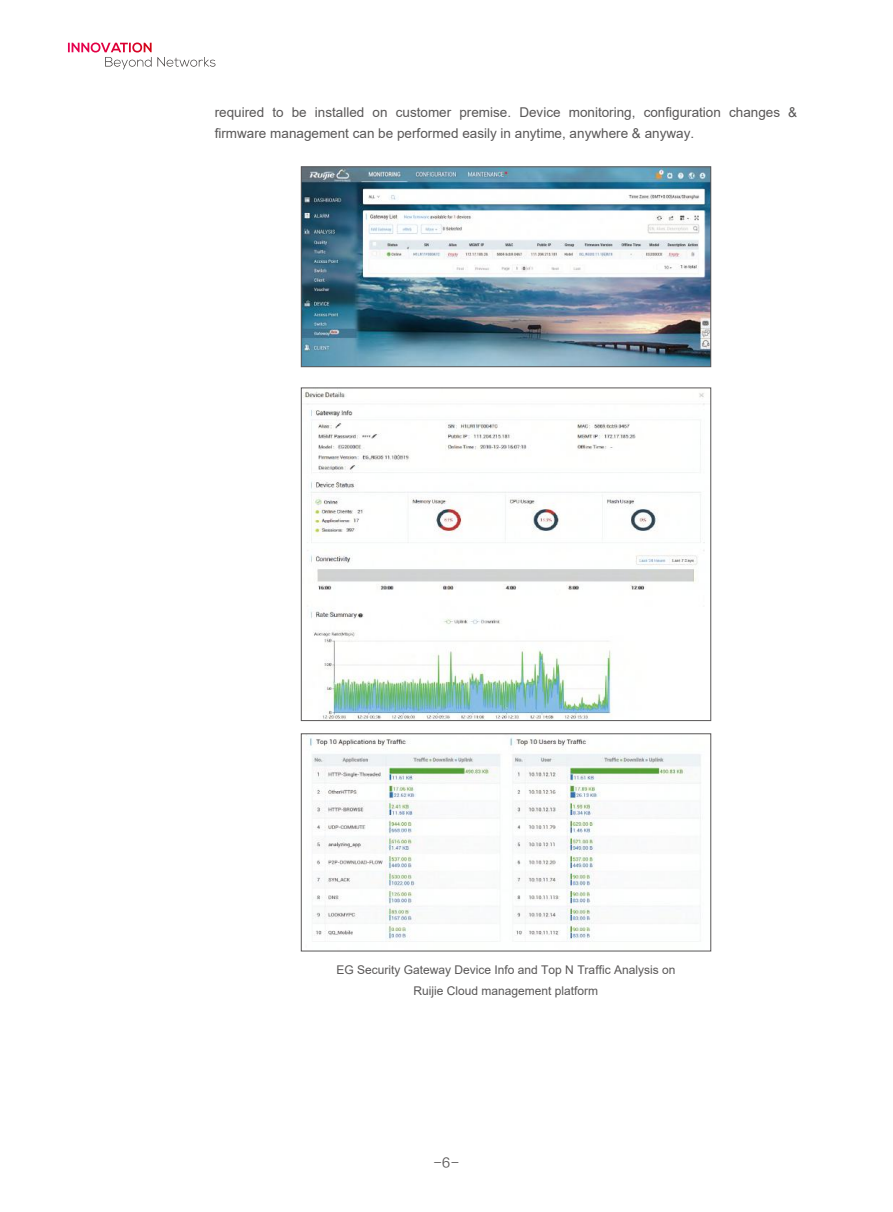
<style>
.page{position:relative;width:893px;height:1212px;background:#fff}
.page>*{position:absolute;margin:0;border:0;box-sizing:border-box;transform-origin:0 0}
.t1{font:13.5px/21px "Arial";color:#595757}
.t2{font:12.75px "FZLTHJW GB1 0";color:#595757}
.t3{font:12px/21px "Arial";color:#595757;text-align:center}
</style>
<div class="page">
<svg style="left:68px;top:43px;width:148px;height:26px"></svg>
<img style="left:303px;top:169px;width:406px;height:196px">
<div style="left:301px;top:167px;width:410px;height:200px;border:1px solid #595757"></div>
<img style="left:303px;top:390px;width:402px;height:329px">
<div style="left:301px;top:388px;width:410px;height:333px;border:1px solid #595757"></div>
<img style="left:306px;top:735px;width:395px;height:207px">
<div style="left:301px;top:733px;width:410px;height:218px;border:1px solid #595757"></div>
<p class="t1" style="left:215px;top:102px;width:584px">required to be installed on customer premise. Device monitoring, configuration changes &amp; firmware management can be performed easily in anytime, anywhere &amp; anyway.</p>
<p class="t3" style="left:337px;top:959px;width:340px">EG Security Gateway Device Info and Top N Traffic Analysis on<br>Ruijie Cloud management platform</p>
<p class="t2" style="left:433px;top:1155px;width:27px">-6-</p>
</div>
